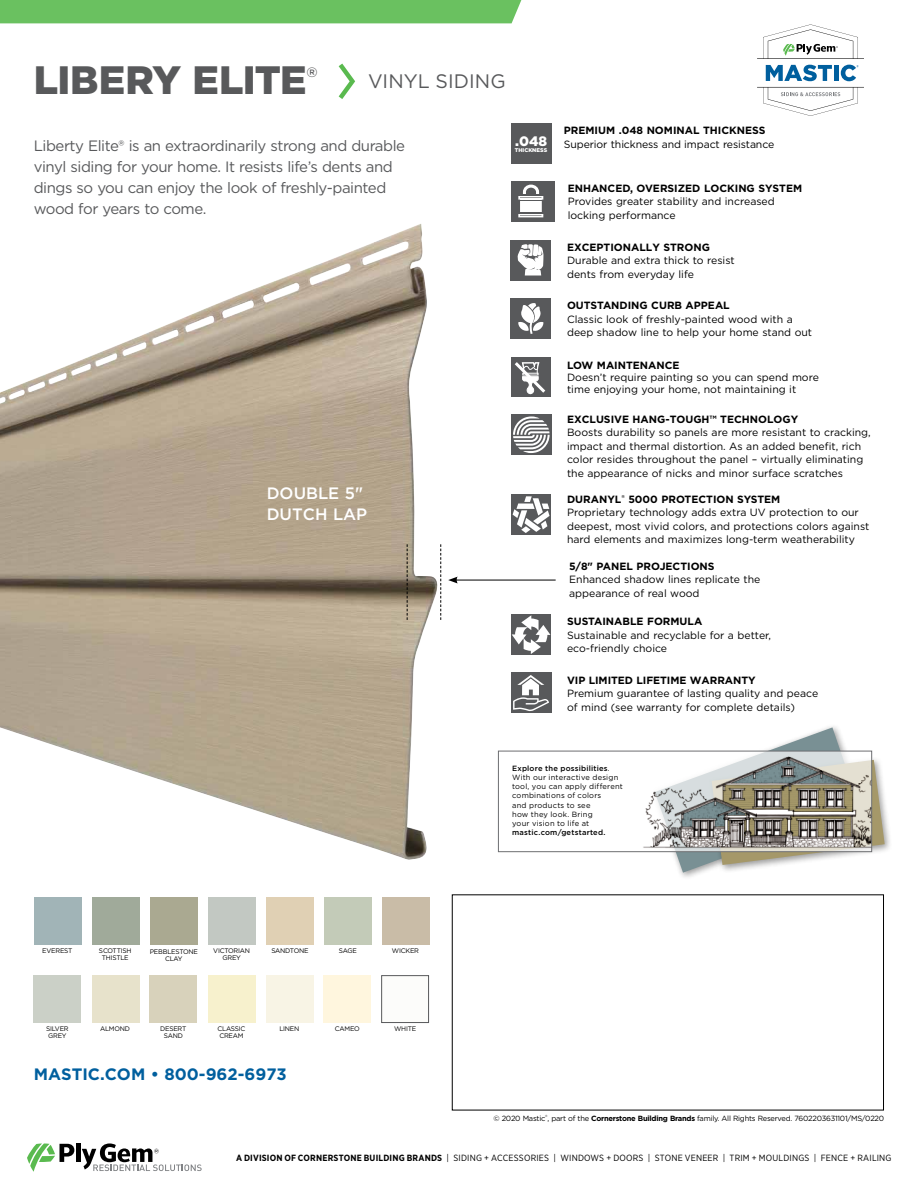
<style>
.page{position:relative;width:918px;height:1188px;background:#fff}
.page>*{position:absolute;margin:0;border:0;box-sizing:border-box;transform-origin:0 0}
.t1{font:900 39.6px "Gotham";letter-spacing:-.02em;color:#58595b}
.t2{font:19.5px "Gotham";letter-spacing:.005em;color:#58595b}
.t3{font:700 16.5px "Gotham";color:#005f9e}
.t4{font:500 16.5px/21px "Gotham";color:#fff}
.t5{font:15px/21px "Gotham";letter-spacing:-.03em;color:#58595b}
.t6{font:500 13.5px "Gotham";color:#58595b}
.t7{font:10.5px/13.5px "Gotham";color:#000}
.t8{font:700 10.5px "Gotham";color:#000}
.t9{font:9px "Gotham Narrow";letter-spacing:.02em;color:#000}
.t10{font:7.5px/9.3px "Gotham";letter-spacing:.02em;color:#000}
.t11{font:7.5px "Gotham";letter-spacing:-.03em;color:#000}
.t12{font:500 7.5px "Gotham";letter-spacing:.03em;color:#000}
.t13{font:6.6px/6.6px "Gotham";letter-spacing:-.03em;color:#000;text-align:center}
.t14{font:900 5.4px "Gotham";color:#fff}
.t15{font:700 4.2px "Gotham";color:#000}
.t16{font:3px "Gotham";color:#000}
.s1{font-weight:700}
.s2{font-weight:900;font-size:13.65px;color:#fff}
.s3{font-weight:500}
</style>
<div class="page">
<div style="left:324px;top:897px;width:48px;height:48px;background:#c3cbb8"></div>
<div style="left:382px;top:897px;width:47px;height:48px;background:#c9bca7"></div>
<div style="left:266px;top:897px;width:47px;height:48px;background:#e0d0b4"></div>
<div style="left:34px;top:897px;width:47px;height:48px;background:#a1b4b7"></div>
<div style="left:92px;top:897px;width:47px;height:48px;background:#a0aa9a"></div>
<div style="left:150px;top:897px;width:48px;height:48px;background:#aaa991"></div>
<div style="left:208px;top:897px;width:48px;height:48px;background:#c2c8c2"></div>
<div style="left:92px;top:975px;width:47px;height:48px;background:#e7e2cb"></div>
<div style="left:34px;top:975px;width:47px;height:48px;background:#cbd0c7"></div>
<div style="left:208px;top:975px;width:47px;height:48px;background:#f7f1cd"></div>
<div style="left:324px;top:975px;width:47px;height:48px;background:#fff6de"></div>
<div style="left:381px;top:975px;width:48px;height:48px;background:#fcfcfa;border:1px solid #58595b"></div>
<div style="left:266px;top:975px;width:47px;height:48px;background:#f8f4e5"></div>
<div style="left:150px;top:975px;width:47px;height:48px;background:#d8d2bb"></div>
<div style="left:511px;top:414px;width:40px;height:41px;background:#58595b"></div>
<svg style="left:513px;top:416px;width:37px;height:37px"></svg>
<div style="left:511px;top:673px;width:40px;height:40px;background:#58595b"></div>
<svg style="left:513px;top:675px;width:36px;height:36px"></svg>
<div style="left:511px;top:298px;width:40px;height:41px;background:#58595b"></div>
<svg style="left:518px;top:303px;width:26px;height:31px"></svg>
<div style="left:511px;top:240px;width:40px;height:40px;background:#58595b"></div>
<svg style="left:517px;top:244px;width:26px;height:32px"></svg>
<div style="left:511px;top:357px;width:39px;height:39px;background:#58595b"></div>
<svg style="left:514px;top:362px;width:32px;height:33px"></svg>
<div style="left:511px;top:614px;width:40px;height:41px;background:#58595b"></div>
<svg style="left:512px;top:615px;width:38px;height:39px"></svg>
<svg style="left:339px;top:64px;width:16px;height:35px"></svg>
<div style="left:707px;top:756px;width:186px;height:117px;background:#000;opacity:.4"></div>
<svg style="left:655px;top:727px;width:230px;height:146px"></svg>
<img style="left:643px;top:753px;width:227px;height:97px">
<div style="left:498px;top:751px;width:374px;height:101px;border:1px solid #6d6e71"></div>
<svg style="left:27px;top:1143px;width:47px;height:29px"></svg>
<hr style="left:76px;top:1144px;width:4px;height:18px;background:#000">
<svg style="left:82px;top:1143px;width:120px;height:28px"></svg>
<svg style="left:766px;top:65px;width:66px;height:16px"></svg>
<div style="left:834px;top:65px;width:5px;height:16px;background:#005f9e"></div>
<svg style="left:841px;top:65px;width:18px;height:16px"></svg>
<svg style="left:757px;top:87px;width:107px;height:29px"></svg>
<svg style="left:757px;top:24px;width:107px;height:35px"></svg>
<div style="left:0;top:0;width:522px;height:23px;background:#6ac160"></div>
<div style="left:511px;top:495px;width:40px;height:40px;background:#58595b"></div>
<svg style="left:513px;top:496px;width:37px;height:37px"></svg>
<img style="left:0;top:224px;width:438px;height:636px">
<div style="left:511px;top:123px;width:40px;height:41px;background:#58595b"></div>
<div style="left:511px;top:182px;width:43px;height:40px;background:#58595b"></div>
<div style="left:520px;top:197px;width:22px;height:19px;background:#fff;border-radius:2px"></div>
<div style="left:518px;top:214px;width:25px;height:3px;border:2px solid #fff"></div>
<svg style="left:518px;top:184px;width:26px;height:17px"></svg>
<svg style="left:520px;top:213px;width:22px;height:1px"></svg>
<hr style="left:455px;top:580px;width:101px;height:1px;background:#000">
<svg style="left:448px;top:577px;width:10px;height:7px"></svg>
<svg style="left:407px;top:544px;width:1px;height:76px"></svg>
<svg style="left:440px;top:544px;width:1px;height:76px"></svg>
<h1 class="t1" style="left:34px;top:53px;width:274px">LIBERY ELITE</h1>
<p class="t6" style="left:306px;top:63px;width:13px">®</p>
<h2 class="t2" style="left:368px;top:69px;width:139px">VINYL SIDING</h2>
<h3 class="t5" style="left:34px;top:135px;width:373px">Liberty Elite® is an extraordinarily strong and durable vinyl siding for your home. It resists life’s dents and dings so you can enjoy the look of freshly-painted wood for years to come.</h3>
<h3 class="t4" style="left:267px;top:483px;width:102px">DOUBLE 5"<br>DUTCH LAP</h3>
<p class="t7" style="left:515px;top:124px;width:261px;text-indent:49px"><span class="s1">PREMIUM .048 NOMINAL THICKNESS </span><span class="s2">.048</span> Superior thickness and impact resistance</p>
<p class="t14" style="left:515px;top:146px;width:34px">THICKNESS</p>
<p class="t8" style="left:568px;top:181px;width:236px">ENHANCED, OVERSIZED LOCKING SYSTEM</p>
<p class="t7" style="left:568px;top:194px;width:209px">Provides greater stability and increased locking performance</p>
<p class="t8" style="left:567px;top:240px;width:144px">EXCEPTIONALLY STRONG</p>
<p class="t7" style="left:567px;top:254px;width:169px">Durable and extra thick to resist dents from everyday life</p>
<p class="t8" style="left:567px;top:299px;width:164px">OUTSTANDING CURB APPEAL</p>
<p class="t7" style="left:567px;top:312px;width:247px">Classic look of freshly-painted wood with a deep shadow line to help your home stand out</p>
<p class="t8" style="left:567px;top:358px;width:114px">LOW MAINTENANCE</p>
<p class="t7" style="left:567px;top:371px;width:253px;line-height:12px">Doesn’t require painting so you can spend more time enjoying your home, not maintaining it</p>
<p class="t8" style="left:567px;top:412px;width:233px">EXCLUSIVE HANG-TOUGH™ TECHNOLOGY</p>
<p class="t7" style="left:567px;top:426px;width:305px">Boosts durability so panels are more resistant to cracking, impact and thermal distortion. As an added benefit, rich color resides throughout the panel – virtually eliminating the appearance of nicks and minor surface scratches</p>
<p class="t8" style="left:567px;top:492px;width:56px">DURANYL</p>
<p class="t15" style="left:621px;top:494px;width:5px">®</p>
<p class="t8" style="left:628px;top:492px;width:153px">5000 PROTECTION SYSTEM</p>
<p class="t7" style="left:567px;top:506px;width:304px">Proprietary technology adds extra UV protection to our deepest, most vivid colors, and protections colors against hard elements and maximizes long-term weatherability</p>
<p class="t8" style="left:569px;top:559px;width:147px">5/8" PANEL PROJECTIONS</p>
<p class="t7" style="left:569px;top:572px;width:193px">Enhanced shadow lines replicate the appearance of real wood</p>
<p class="t8" style="left:567px;top:615px;width:137px">SUSTAINABLE FORMULA</p>
<p class="t7" style="left:567px;top:628px;width:206px">Sustainable and recyclable for a better, eco-friendly choice</p>
<p class="t8" style="left:567px;top:673px;width:190px">VIP LIMITED LIFETIME WARRANTY</p>
<p class="t7" style="left:567px;top:687px;width:253px">Premium guarantee of lasting quality and peace of mind (see warranty for complete details)</p>
<p class="t10" style="left:512px;top:763px;width:112px"><span class="s3">Explore the possibilities</span>.<br>With our interactive design tool, you can apply different combinations of colors<br>and products to see<br>how they look. Bring<br>your vision to life at</p>
<p class="t12" style="left:512px;top:828px;width:95px">mastic.com/getstarted.</p>
<p class="t13" style="left:42px;top:948px;width:32px">EVEREST</p>
<p class="t13" style="left:99px;top:948px;width:34px">SCOTTISH</p>
<p class="t13" style="left:271px;top:948px;width:39px">SANDTONE</p>
<p class="t13" style="left:339px;top:948px;width:20px">SAGE</p>
<p class="t13" style="left:392px;top:948px;width:29px">WICKER</p>
<p class="t13" style="left:102px;top:954px;width:28px">THISTLE</p>
<p class="t13" style="left:150px;top:948px;width:50px">PEBBLESTONE<br>CLAY</p>
<p class="t13" style="left:213px;top:948px;width:38px">VICTORIAN<br>GREY</p>
<p class="t13" style="left:160px;top:1025px;width:28px">DESERT</p>
<p class="t13" style="left:279px;top:1025px;width:22px">LINEN</p>
<p class="t13" style="left:335px;top:1025px;width:27px">CAMEO</p>
<p class="t13" style="left:394px;top:1025px;width:24px">WHITE</p>
<p class="t13" style="left:164px;top:1032px;width:21px">SAND</p>
<h3 class="t3" style="left:34px;top:1064px;width:255px">MASTIC.COM • 800-962-6973</h3>
<p class="t13" style="left:46px;top:1025px;width:24px">SILVER</p>
<p class="t13" style="left:100px;top:1025px;width:32px">ALMOND</p>
<p class="t13" style="left:48px;top:1032px;width:20px">GREY</p>
<p class="t13" style="left:217px;top:1025px;width:30px;text-align:left">CLASSIC<br>CREAM</p>
<p class="t11" style="left:493px;top:1113px;width:392px">© 2020 Mastic , part of the <span class="s1">Cornerstone Building Brands</span> family. All Rights Reserved. 7602203631101/MS/0220</p>
<p class="t16" style="left:545px;top:1114px;width:4px">®</p>
<p class="t9" style="left:236px;top:1152px;width:657px"><span class="s1">A DIVISION OF CORNERSTONE BUILDING BRANDS</span> | SIDING + ACCESSORIES | WINDOWS + DOORS | STONE VENEER | TRIM + MOULDINGS | FENCE + RAILING</p>
</div>
